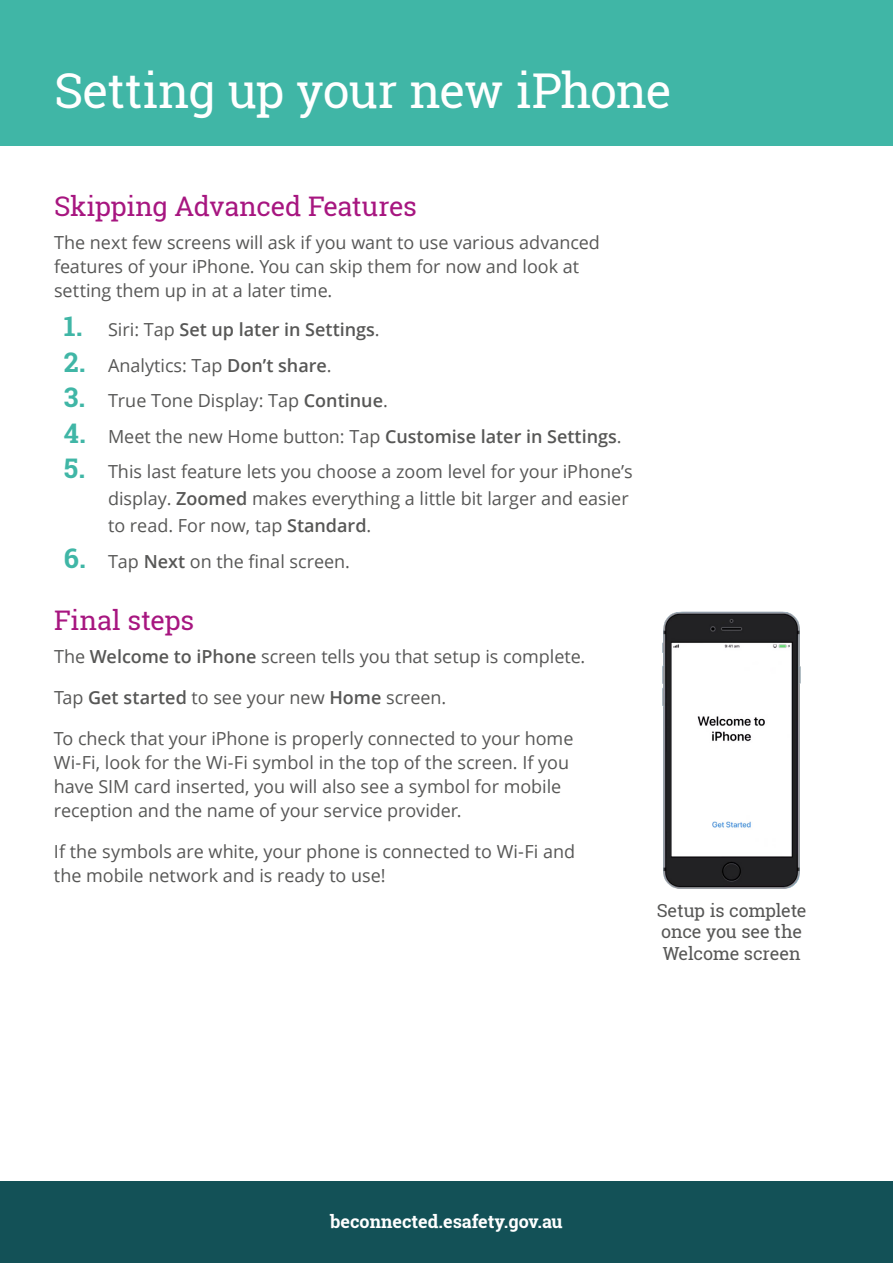
<style>
.page{position:relative;width:893px;height:1263px;background:#fff}
.page>*{position:absolute;margin:0;border:0;box-sizing:border-box;transform-origin:0 0}
.t1{font:48px "Roboto Slab";letter-spacing:-.02em;color:#fff}
.t2{font:27px "Roboto Slab";letter-spacing:-.015em;color:#a71680}
.t3{font:18px/24px "Open Sans";color:#575756}
.t4{font:18px/21.6px "Roboto Slab";letter-spacing:-.01em;color:#575756}
.t5{font:600 18px "Open Sans";color:#575756}
.t6{font:700 18px "Roboto Slab";color:#fff}
.s1{font-family:"Roboto Slab";font-weight:700;font-size:27px;color:#40b6a6}
.s2{font-weight:400}
.s3{font-weight:600}
</style>
<div class="page">
<div style="left:0;top:1181px;width:893px;height:82px;background:#135157"></div>
<div style="left:0;top:0;width:893px;height:145px;background:#40b6a6"></div>
<img style="left:662px;top:611px;width:139px;height:278px">
<h1 class="t1" style="left:54px;top:58px;width:619px">Setting up your new iPhone</h1>
<h2 class="t2" style="left:54px;top:188px;width:364px">Skipping Advanced Features</h2>
<p class="t3" style="left:54px;top:230px;width:547px">The next few screens will ask if you want to use various advanced features of your iPhone. You can skip them for now and look at setting them up in at a later time.</p>
<p class="t5" style="left:64px;top:317px;width:317px"><span class="s1">1.</span> <span class="s2">Siri: Tap</span> Set up later in Settings<span class="s2">.</span></p>
<p class="t3" style="left:64px;top:353px;width:269px"><span class="s1">2.</span> Analytics: Tap <span class="s3">Don’t share</span>.</p>
<p class="t3" style="left:64px;top:388px;width:325px"><span class="s1">3.</span> True Tone Display: Tap <span class="s3">Continue</span>.</p>
<p class="t3" style="left:64px;top:424px;width:559px"><span class="s1">4.</span> Meet the new Home button: Tap <span class="s3">Customise later in Settings</span>.</p>
<p class="t3" style="left:108px;top:458px;width:526px;line-height:27px;text-indent:-44px"><span class="s1">5.</span> This last feature lets you choose a zoom level for your iPhone’s display. <span class="s3">Zoomed</span> makes everything a little bit larger and easier to read. For now, tap <span class="s3">Standard</span>.</p>
<p class="t3" style="left:64px;top:549px;width:288px"><span class="s1">6.</span> Tap <span class="s3">Next</span> on the final screen.</p>
<h2 class="t2" style="left:54px;top:602px;width:142px">Final steps</h2>
<p class="t3" style="left:54px;top:644px;width:533px">The <span class="s3">Welcome to iPhone</span> screen tells you that setup is complete.</p>
<p class="t3" style="left:54px;top:685px;width:394px">Tap <span class="s3">Get started</span> to see your new <span class="s3">Home</span> screen.</p>
<p class="t3" style="left:54px;top:726px;width:521px">To check that your iPhone is properly connected to your home Wi-Fi, look for the Wi-Fi symbol in the top of the screen. If you have SIM card inserted, you will also see a symbol for mobile reception and the name of your service provider.</p>
<p class="t3" style="left:54px;top:839px;width:523px">If the symbols are white, your phone is connected to Wi-Fi and the mobile network and is ready to use!</p>
<p class="t4" style="left:657px;top:899px;width:151px">Setup is complete once you see the<br>Welcome screen</p>
<p class="t6" style="left:330px;top:1209px;width:234px">beconnected.esafety.gov.au</p>
</div>
